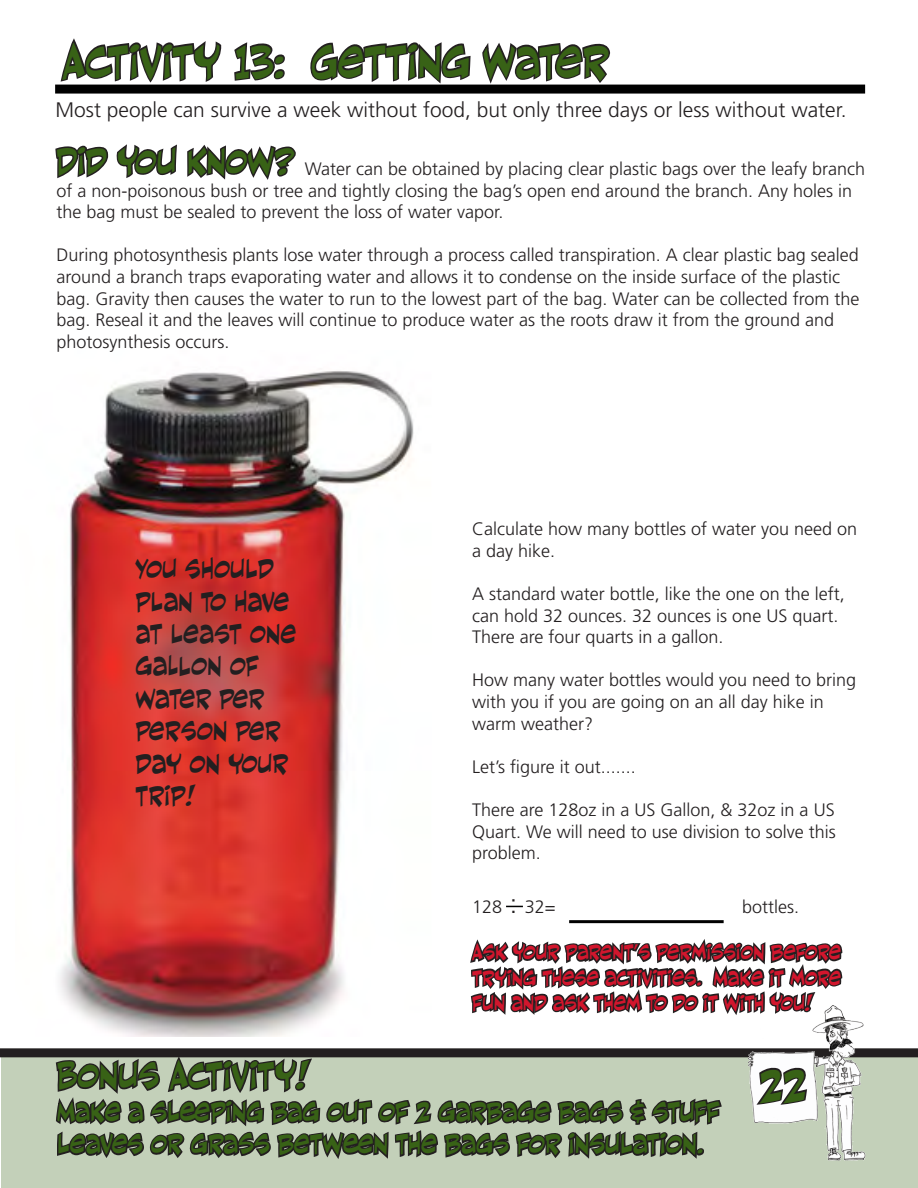
<style>
.page{position:relative;width:918px;height:1188px;background:#fff}
.page>*{position:absolute;margin:0;border:0;box-sizing:border-box;transform-origin:0 0}
.t1{font:45px "CC Mad Scientist";color:#386216}
.t2{font:36px "CC Mad Scientist";color:#386216}
.t3{font:27px/32.4px "CC Mad Scientist";color:#386216}
.t4{font:27px/32.4px "CC Mad Scientist";color:#231f20}
.t5{font:21px/25.2px "CC Mad Scientist";color:#d2162d;text-align:justify}
.t6{font:300 21px "Frutiger LT Std";color:#231f20}
.t7{font:300 18px/21.6px "Frutiger LT Std";color:#231f20}
.s1{font-family:"CC Mad Scientist";font-weight:400;font-size:36px;color:#386216}
</style>
<div class="page">
<hr style="left:569px;top:920px;width:155px;height:3px;background:#000">
<div style="left:55px;top:85px;width:810px;height:9px;background:#000"></div>
<svg style="left:59px;top:38px;width:165px;height:47px"></svg>
<svg style="left:234px;top:42px;width:51px;height:39px"></svg>
<svg style="left:307px;top:42px;width:165px;height:43px"></svg>
<svg style="left:481px;top:43px;width:131px;height:42px"></svg>
<img style="left:60px;top:371px;width:354px;height:666px">
<svg style="left:506px;top:906px;width:17px;height:1px"></svg>
<svg style="left:55px;top:145px;width:54px;height:34px"></svg>
<svg style="left:116px;top:144px;width:61px;height:34px"></svg>
<svg style="left:187px;top:145px;width:109px;height:35px"></svg>
<div style="left:2px;top:1051px;width:916px;height:137px;background:#c3d0b9"></div>
<div style="left:0;top:1048px;width:918px;height:9px;background:#231f20"></div>
<img style="left:749px;top:1017px;width:116px;height:143px">
<svg style="left:753px;top:1065px;width:56px;height:41px;background:#adabac"></svg>
<svg style="left:54px;top:1057px;width:669px;height:102px"></svg>
<svg style="left:470px;top:939px;width:374px;height:79px"></svg>
<h3 class="t1" style="left:63px;top:38px;width:548px">Activity 13: Geting Water</h3>
<p class="t6" style="left:56px;top:98px;width:793px">Most people can survive a week without food, but only three days or less without water.</p>
<p class="t7" style="left:56px;top:158px;width:810px"><span class="s1">Did you know?</span> Water can be obtained by placing clear plastic bags over the leafy branch</p>
<p class="t7" style="left:56px;top:180px;width:797px">of a non-poisonous bush or tree and tightly closing the bag’s open end around the branch. Any holes in the bag must be sealed to prevent the loss of water vapor.</p>
<p class="t7" style="left:56px;top:245px;width:805px">During photosynthesis plants lose water through a process called transpiration. A clear plastic bag sealed around a branch traps evaporating water and allows it to condense on the inside surface of the plastic bag. Gravity then causes the water to run to the lowest part of the bag. Water can be collected from the bag. Reseal it and the leaves will continue to produce water as the roots draw it from the ground and photosynthesis occurs.</p>
<p class="t4" style="left:135px;top:553px;width:163px">You should plan to have at least one galon of water per person per day on your trip!</p>
<p class="t7" style="left:472px;top:518px;width:387px">Calculate how many bottles of water you need on a day hike.</p>
<p class="t7" style="left:472px;top:583px;width:374px">A standard water bottle, like the one on the left, can hold 32 ounces. 32 ounces is one US quart.<br>There are four quarts in a gallon.</p>
<p class="t7" style="left:472px;top:670px;width:386px">How many water bottles would you need to bring with you if you are going on an all day hike in warm weather?</p>
<p class="t7" style="left:472px;top:756px;width:165px">Let’s fgure it out.......</p>
<p class="t7" style="left:472px;top:799px;width:365px;text-align:justify">There are 128oz in a US Gallon, &amp; 32oz in a US Quart. We will need to use division to solve this problem.</p>
<p class="t5" style="left:472px;top:940px;width:371px">Ask your parent’s permision before trying these activities. Make it more fun and ask them to do it with you!</p>
<p class="t2" style="left:57px;top:1057px;width:253px">Bonus Activity!</p>
<p class="t3" style="left:57px;top:1096px;width:664px">Make a sleping bag out of 2 garbage bags &amp; stuf leaves or gras betwen the bags for insulation.</p>
<h1 class="t1" style="left:759px;top:1062px;width:49px">22</h1>
</div>
